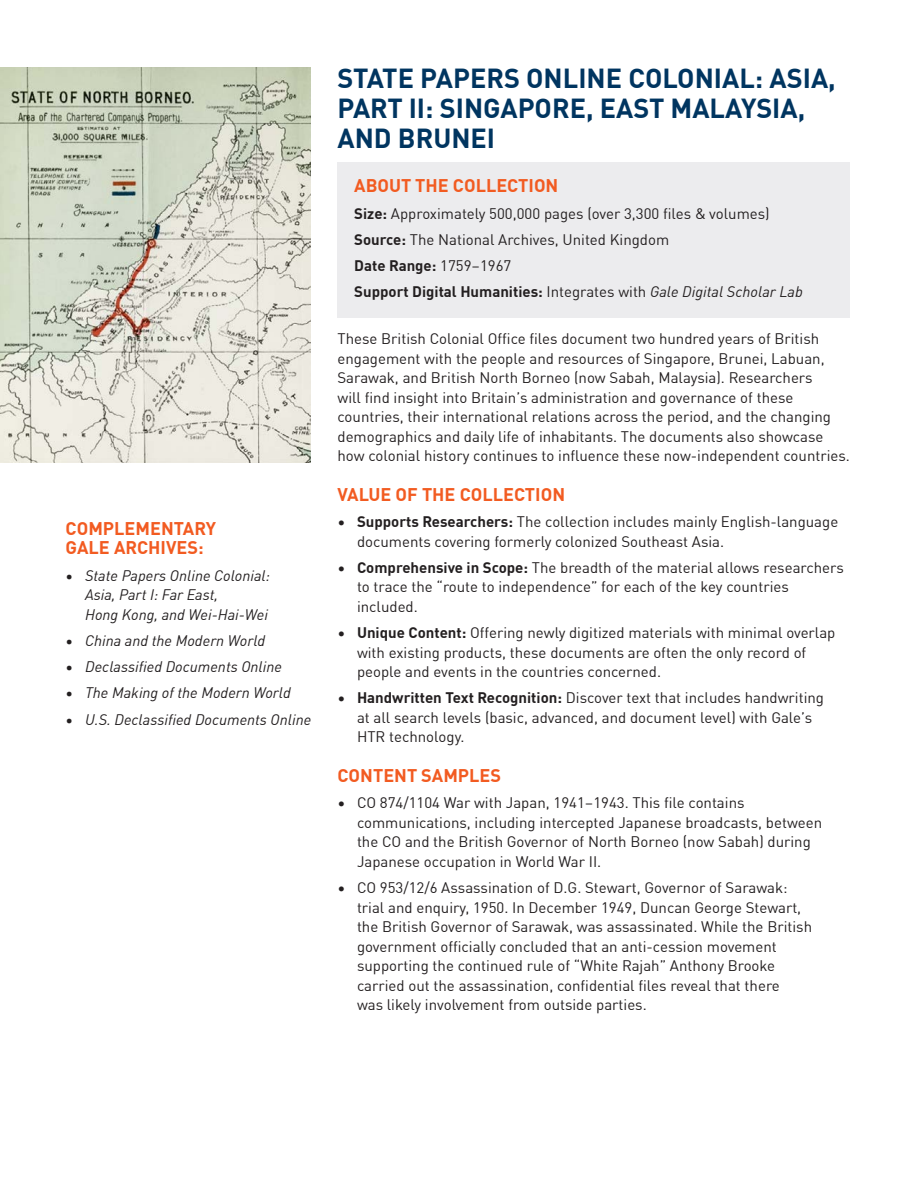
<style>
.page{position:relative;width:918px;height:1188px;background:#fff}
.page>*{position:absolute;margin:0;border:0;box-sizing:border-box;transform-origin:0 0}
.t1{font:700 27px/30px "DIN Offc";color:#003560}
.t2{font:700 18px/19.5px "DIN Offc";color:#f25b21}
.t3{font:15px/19.5px "DIN Offc";color:#231f20}
.t4{font:italic 15px/19.5px "DIN Offc";color:#231f20}
.s1{font-weight:700}
.s2{font-style:italic}
</style>
<div class="page">
<hr style="left:917px;top:0;width:1px;height:1188px;background:#003560">
<img style="left:0;top:68px;width:310px;height:394px">
<div style="left:338px;top:162px;width:512px;height:156px;background:#ececee"></div>
<p class="t2" style="left:66px;top:519px;width:152px">COMPLEMENTARY<br>GALE ARCHIVES:</p>
<p class="t4" style="left:85px;top:566px;width:187px;text-indent:-20px">• State Papers Online Colonial:<br>Asia, Part I: Far East,<br>Hong Kong, and Wei-Hai-Wei</p>
<p class="t4" style="left:66px;top:631px;width:201px">• China and the Modern World</p>
<p class="t4" style="left:66px;top:657px;width:218px">• Declassified Documents Online</p>
<p class="t4" style="left:66px;top:683px;width:227px">• The Making of the Modern World</p>
<p class="t4" style="left:66px;top:710px;width:247px">• U.S. Declassified Documents Online</p>
<h1 class="t1" style="left:338px;top:63px;width:500px">STATE PAPERS ONLINE COLONIAL: ASIA,<br>PART II: SINGAPORE, EAST MALAYSIA,<br>AND BRUNEI</h1>
<p class="t2" style="left:354px;top:176px;width:206px">ABOUT THE COLLECTION</p>
<p class="t3" style="left:354px;top:200px;width:450px;line-height:26.2px"><span class="s1">Size:</span> Approximately 500,000 pages (over 3,300 files &amp; volumes)<br><span class="s1">Source:</span> The National Archives, United Kingdom<br><span class="s1">Date Range:</span> 1759–1967<br><span class="s1">Support Digital Humanities:</span> Integrates with <span class="s2">Gale Digital Scholar Lab</span></p>
<p class="t3" style="left:338px;top:329px;width:514px">These British Colonial Office files document two hundred years of British engagement with the people and resources of Singapore, Brunei, Labuan, Sarawak, and British North Borneo (now Sabah, Malaysia). Researchers<br>will find insight into Britain’s administration and governance of these countries, their international relations across the period, and the changing demographics and daily life of inhabitants. The documents also showcase how colonial history continues to influence these now-independent countries.</p>
<p class="t2" style="left:338px;top:485px;width:229px">VALUE OF THE COLLECTION</p>
<p class="t3" style="left:357px;top:512px;width:483px;text-indent:-20px">• <span class="s1">Supports Researchers:</span> The collection includes mainly English-language documents covering formerly colonized Southeast Asia.</p>
<p class="t3" style="left:357px;top:558px;width:488px;text-indent:-20px">• <span class="s1">Comprehensive in Scope:</span> The breadth of the material allows researchers to trace the “route to independence” for each of the key countries included.</p>
<p class="t3" style="left:357px;top:623px;width:480px;text-indent:-20px">• <span class="s1">Unique Content:</span> Offering newly digitized materials with minimal overlap with existing products, these documents are often the only record of people and events in the countries concerned.</p>
<p class="t3" style="left:357px;top:688px;width:469px;text-indent:-20px">• <span class="s1">Handwritten Text Recognition:</span> Discover text that includes handwriting at all search levels (basic, advanced, and document level) with Gale’s<br>HTR technology.</p>
<p class="t2" style="left:338px;top:766px;width:165px">CONTENT SAMPLES</p>
<p class="t3" style="left:357px;top:793px;width:467px;text-indent:-20px">• CO 874/1104 War with Japan, 1941–1943. This file contains communications, including intercepted Japanese broadcasts, between the CO and the British Governor of North Borneo (now Sabah) during Japanese occupation in World War II.</p>
<p class="t3" style="left:357px;top:878px;width:457px;text-indent:-20px">• CO 953/12/6 Assassination of D.G. Stewart, Governor of Sarawak: trial and enquiry, 1950. In December 1949, Duncan George Stewart, the British Governor of Sarawak, was assassinated. While the British government officially concluded that an anti-cession movement supporting the continued rule of “White Rajah” Anthony Brooke carried out the assassination, confidential files reveal that there<br>was likely involvement from outside parties.</p>
</div>
